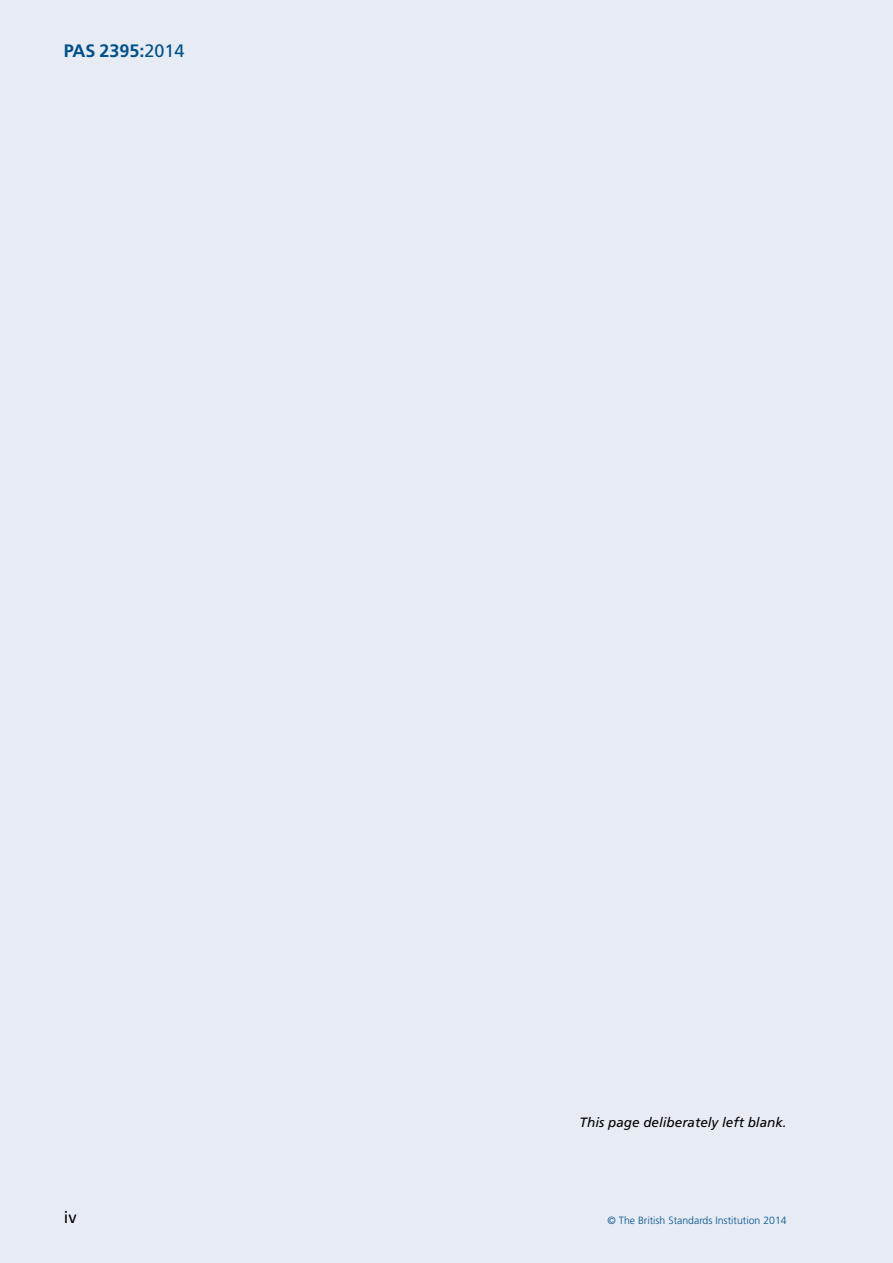
<style>
.page{position:relative;width:893px;height:1263px;background:#e7ebf4}
.page>*{position:absolute;margin:0;border:0;box-sizing:border-box;transform-origin:0 0}
.t1{font:700 18px "Frutiger";color:#005189}
.t2{font:16.5px "Frutiger";color:#000}
.t3{font:italic 13.5px "Frutiger";color:#000}
.t4{font:300 10.5px "Frutiger";color:#005189}
.s1{font-weight:400}
</style>
<div class="page">
<h1 class="t1" style="left:64px;top:40px;width:122px">PAS 2395:<span class="s1">2014</span></h1>
<h2 class="t2" style="left:64px;top:1207px;width:14px">iv</h2>
<p class="t3" style="left:580px;top:1114px;width:209px">This page deliberately left blank.</p>
<p class="t4" style="left:607px;top:1215px;width:181px">© The British Standards Institution 2014</p>
</div>
